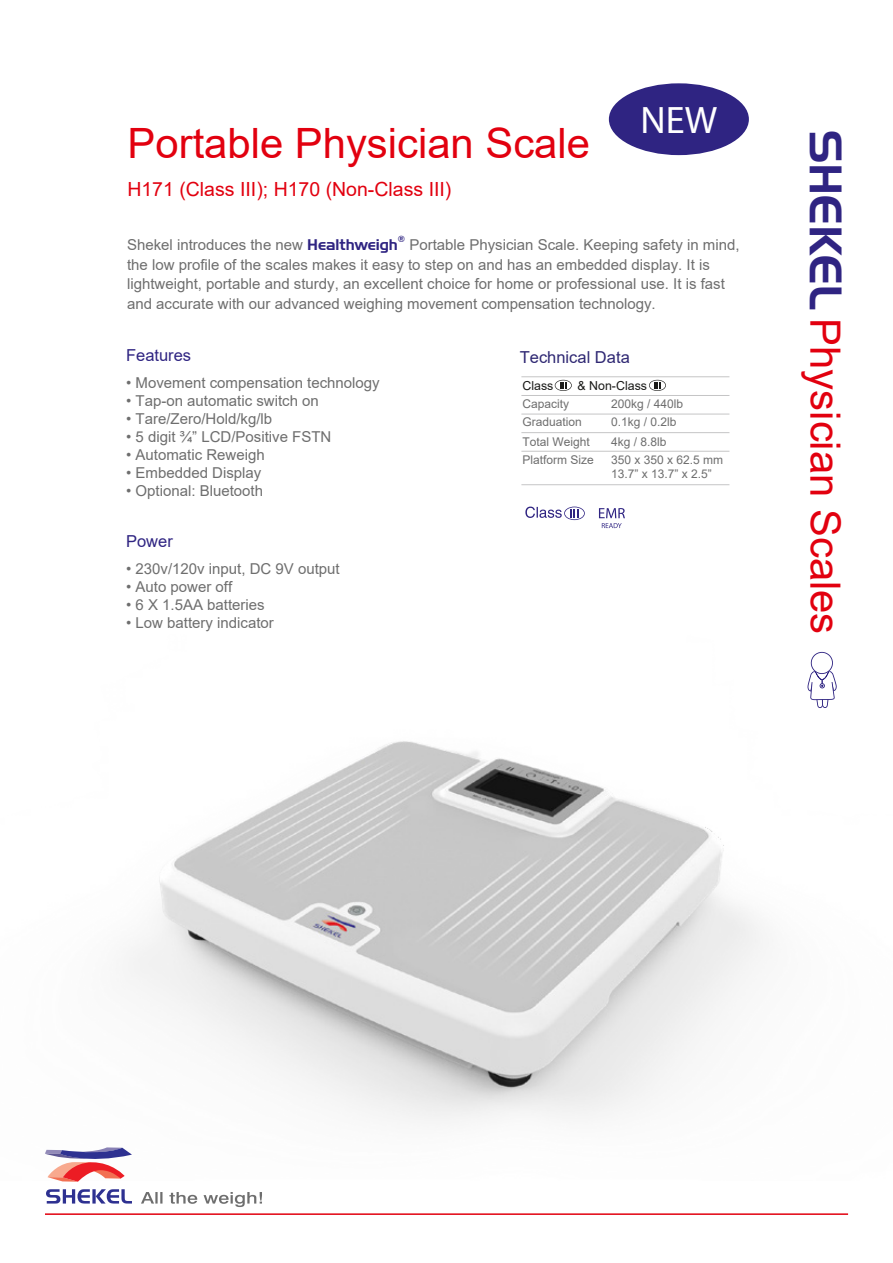
<style>
.page{position:relative;width:893px;height:1263px;background:#fff}
.page>*{position:absolute;margin:0;border:0;box-sizing:border-box;transform-origin:0 0}
.t1{font:41.85px "Arial";color:#e2000f}
.t2{font:38.4px "Myriad Hebrew";color:#fff}
.t3{font:19.5px "Arial";color:#e2000f}
.t4{font:16.5px "Arial";color:#2f2482}
.t5{font:16.5px "Arial";color:#2f2873}
.t6{font:15px/19.5px "Arial";color:#6e6e6e}
.t7{font:12.45px "Arial";color:#1a1a18}
.t8{font:12px/18.1px "Arial";color:#6e6e6e}
.t9{font:8.7px "Handel Gothic BT";color:#2f2482}
.s1{font-family:"Handel Gothic BT";color:#2f2482}
.s2{font-family:"Handel Gothic BT";font-size:44.25px;color:#2f2482}
</style>
<div class="page">
<img style="left:128px;top:651px;width:695px;height:470px">
<svg style="left:555px;top:380px;width:17px;height:11px"></svg>
<svg style="left:649px;top:380px;width:17px;height:11px"></svg>
<hr style="left:521px;top:376px;width:208px;height:1px;background:#c5c5c6">
<hr style="left:521px;top:395px;width:208px;height:1px;background:#c5c5c6">
<hr style="left:521px;top:414px;width:208px;height:1px;background:#c5c5c6">
<hr style="left:521px;top:432px;width:208px;height:1px;background:#c5c5c6">
<hr style="left:521px;top:451px;width:208px;height:1px;background:#c5c5c6">
<hr style="left:521px;top:484px;width:208px;height:1px;background:#c5c5c6">
<svg style="left:807px;top:652px;width:30px;height:56px"></svg>
<hr style="left:45px;top:1213px;width:803px;height:2px;background:#e2000f">
<svg style="left:45px;top:1147px;width:87px;height:35px"></svg>
<svg style="left:46px;top:1189px;width:86px;height:14px"></svg>
<svg style="left:141px;top:1192px;width:56px;height:12px"></svg>
<svg style="left:204px;top:1192px;width:58px;height:15px"></svg>
<svg style="left:599px;top:508px;width:26px;height:20px"></svg>
<svg style="left:525px;top:507px;width:60px;height:13px"></svg>
<div style="left:609px;top:83px;width:140px;height:72px;background:#2f2482;border-radius:50%"></div>
<h1 class="t1" style="left:128px;top:115px;width:464px">Portable Physician Scale</h1>
<h3 class="t3" style="left:127px;top:176px;width:326px">H171 (Class III); H170 (Non-Class III)</h3>
<h2 class="t2" style="left:641px;top:99px;width:78px">NEW</h2>
<p class="t9" style="left:398px;top:234px;width:9px">®</p>
<p class="t6" style="left:127px;top:235px;width:614px;text-indent:282px">Portable Physician Scale. Keeping safety in mind, the low profile of the scales makes it easy to step on and has an embedded display. It is lightweight, portable and sturdy, an excellent choice for home or professional use. It is fast and accurate with our advanced weighing movement compensation technology.</p>
<p class="t4" style="left:126px;top:344px;width:67px">Features</p>
<p class="t6" style="left:126px;top:373px;width:255px">• Movement compensation technology</p>
<p class="t6" style="left:126px;top:391px;width:194px">• Tap-on automatic switch on</p>
<p class="t6" style="left:126px;top:409px;width:148px">• Tare/Zero/Hold/kg/lb</p>
<p class="t6" style="left:126px;top:427px;width:207px">• 5 digit ¾” LCD/Positive FSTN</p>
<p class="t6" style="left:126px;top:445px;width:140px">• Automatic Reweigh</p>
<p class="t6" style="left:126px;top:463px;width:137px">• Embedded Display</p>
<p class="t6" style="left:126px;top:481px;width:138px">• Optional: Bluetooth</p>
<p class="t4" style="left:126px;top:530px;width:48px">Power</p>
<p class="t6" style="left:126px;top:559px;width:215px">• 230v/120v input, DC 9V output</p>
<p class="t6" style="left:126px;top:577px;width:108px">• Auto power off</p>
<p class="t6" style="left:126px;top:595px;width:140px">• 6 X 1.5AA batteries</p>
<p class="t6" style="left:126px;top:613px;width:149px">• Low battery indicator</p>
<p class="t6" style="left:127px;top:235px;width:272px">Shekel introduces the new <span class="s1">Healthweigh</span></p>
<p class="t5" style="left:520px;top:346px;width:112px">Technical Data</p>
<p class="t7" style="left:522px;top:377px;width:32px">Class</p>
<p class="t7" style="left:578px;top:377px;width:71px">&amp; Non-Class</p>
<p class="t8" style="left:522px;top:395px;width:61px">Capacity<br>Graduation</p>
<p class="t8" style="left:522px;top:432px;width:73px">Total Weight<br>Platform Size</p>
<p class="t8" style="left:611px;top:395px;width:74px">200kg / 440lb<br>0.1kg / 0.2lb</p>
<p class="t8" style="left:611px;top:432px;width:114px">4kg / 8.8lb<br>350 x 350 x 62.5 mm</p>
<p class="t8" style="left:611px;top:465px;width:102px">13.7” x 13.7” x 2.5”</p>
<h1 class="t1" style="left:854px;top:130px;width:506px;rotate:90deg"><span class="s2">SHEKEL</span> Physician Scales</h1>
</div>
